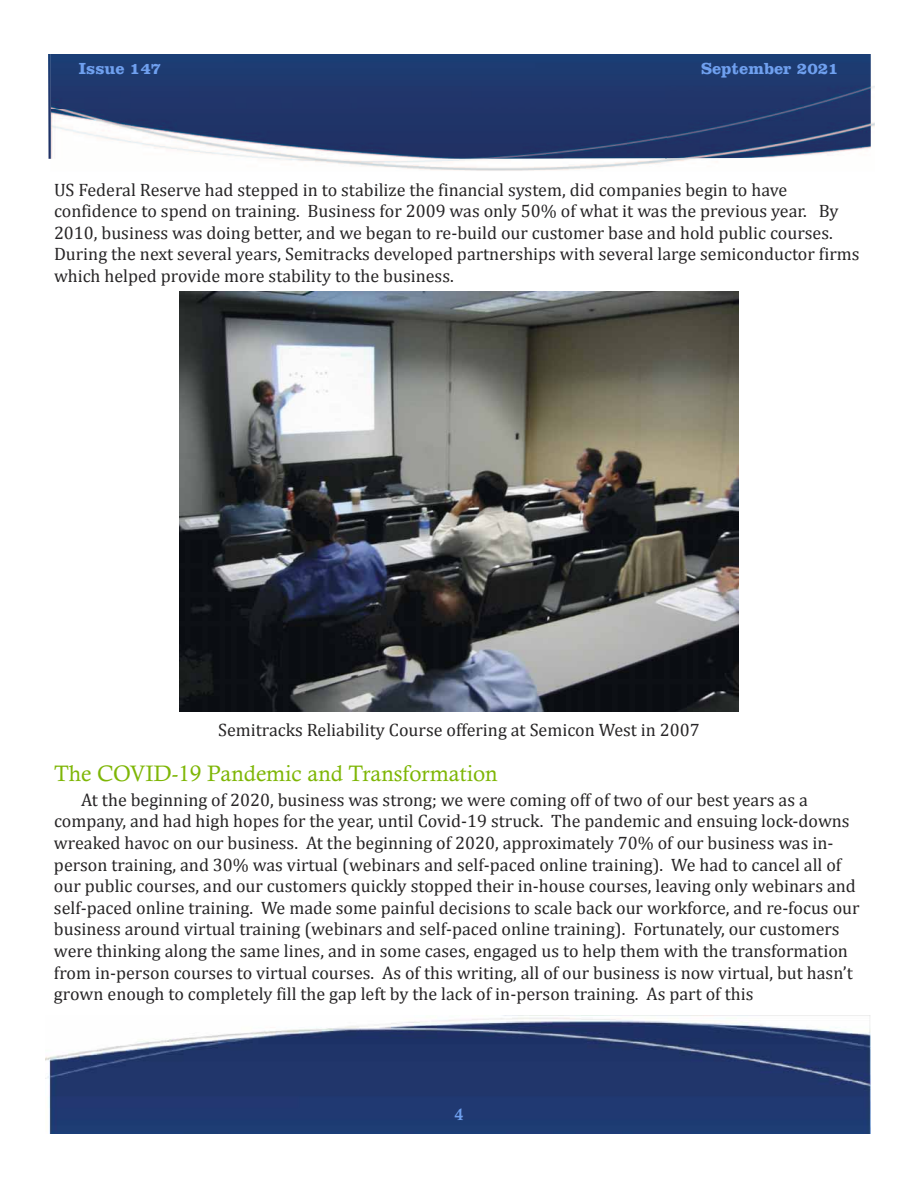
<style>
.page{position:relative;width:918px;height:1188px;background:#fff}
.page>*{position:absolute;margin:0;border:0;box-sizing:border-box;transform-origin:0 0}
.t1{font:22.5px "Calisto";color:#7eb606}
.t2{font:18px/21.6px "Cambria";color:#272526}
.t3{font:700 16.5px "Clarendon BT";color:#6fa0ef}
.t4{font:700 16.5px "Calisto";color:#6fa0ef}
</style>
<div class="page">
<img style="left:48px;top:54px;width:3px;height:105px">
<img style="left:51px;top:54px;width:820px;height:105px">
<img style="left:45px;top:1016px;width:825px;height:118px">
<img style="left:180px;top:292px;width:559px;height:419px">
<p class="t3" style="left:79px;top:62px;width:84px">Issue 147</p>
<p class="t3" style="left:701px;top:62px;width:139px">September 2021</p>
<p class="t2" style="left:54px;top:178px;width:807px">US Federal Reserve had stepped in to stabilize the financial system, did companies begin to have confidence to spend on training. Business for 2009 was only 50% of what it was the previous year. By 2010, business was doing better, and we began to re-build our customer base and hold public courses.<br>During the next several years, Semitracks developed partnerships with several large semiconductor firms which helped provide more stability to the business.</p>
<p class="t2" style="left:218px;top:718px;width:483px">Semitracks Reliability Course offering at Semicon West in 2007</p>
<p class="t1" style="left:54px;top:765px;width:445px">The COVID-19 Pandemic and Transformation</p>
<p class="t2" style="left:54px;top:788px;width:807px;text-indent:27px">At the beginning of 2020, business was strong; we were coming off of two of our best years as a company, and had high hopes for the year, until Covid-19 struck. The pandemic and ensuing lock-downs wreaked havoc on our business. At the beginning of 2020, approximately 70% of our business was in&shy;person training, and 30% was virtual (webinars and self-paced online training). We had to cancel all of our public courses, and our customers quickly stopped their in-house courses, leaving only webinars and self-paced online training. We made some painful decisions to scale back our workforce, and re-focus our business around virtual training (webinars and self-paced online training). Fortunately, our customers were thinking along the same lines, and in some cases, engaged us to help them with the transformation from in-person courses to virtual courses. As of this writing, all of our business is now virtual, but hasn’t grown enough to completely fill the gap left by the lack of in-person training. As part of this</p>
<p class="t4" style="left:455px;top:1108px;width:10px">4</p>
</div>
